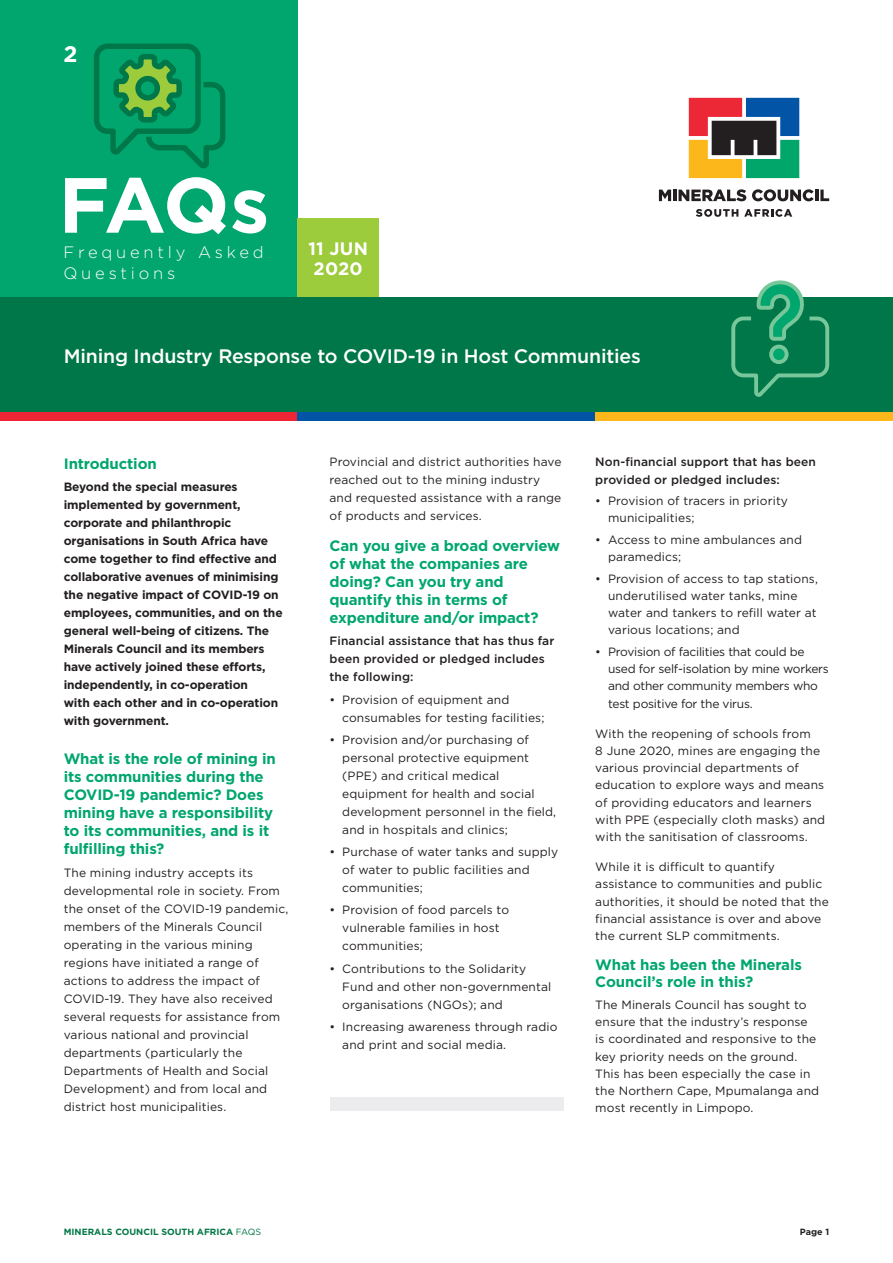
<style>
.page{position:relative;width:893px;height:1263px;background:#fff}
.page>*{position:absolute;margin:0;border:0;box-sizing:border-box;transform-origin:0 0}
.Table_headings{font:700 78px "Gotham";color:#fff}
.Table_headings-2{font:700 22.5px "Gotham";color:#fff}
.Heading_2_2017{font:500 19.5px "Gotham";letter-spacing:-.01em;color:#fff}
.Intro_copy_2017{font:700 18px/19.5px "Gotham";letter-spacing:.01em;color:#fff}
.Intro_copy_2017-2{font:300 16.5px/21px "Gotham";letter-spacing:.23em;color:#fff}
.Body_Copy_2017{font:700 15px/18px "Gotham";letter-spacing:-.01em;color:#00a66e}
.Body_Copy_2017-2{font:12px/18px "Gotham";letter-spacing:.01em;color:#231f20}
.Body_Copy_2017-3{font:700 12px/18px "Gotham";letter-spacing:-.01em;color:#231f20}
.Body_Copy_2017-4{font:500 12px/18px "Gotham";letter-spacing:.01em;color:#231f20}
.Body_Copy_2017-5{font:12px/17.2px "Gotham";letter-spacing:-.02em;color:#231f20}
.t1{font:700 9px "Gotham";color:#007748}
.t2{font:700 9px "Gotham";color:#231f20}
.s1{font-weight:400}
</style>
<div class="page">
<div style="left:0;top:0;width:298px;height:298px;background:#00a66e"></div>
<div style="left:298px;top:218px;width:81px;height:80px;background:#9ccb3b"></div>
<div style="left:0;top:298px;width:893px;height:114px;background:#007748"></div>
<svg style="left:689px;top:98px;width:110px;height:80px;background:#797461"></svg>
<svg style="left:659px;top:189px;width:87px;height:12px"></svg>
<svg style="left:752px;top:189px;width:77px;height:12px"></svg>
<svg style="left:696px;top:209px;width:42px;height:8px"></svg>
<svg style="left:744px;top:209px;width:48px;height:8px"></svg>
<div style="left:0;top:412px;width:298px;height:9px;background:#ee2534"></div>
<div style="left:298px;top:412px;width:297px;height:9px;background:#0154a6"></div>
<div style="left:595px;top:412px;width:298px;height:9px;background:#fcb81b"></div>
<svg style="left:94px;top:43px;width:132px;height:126px"></svg>
<svg style="left:138px;top:79px;width:19px;height:19px"></svg>
<div style="left:135px;top:76px;width:25px;height:25px;border:5px solid #007748;border-radius:50%"></div>
<svg style="left:729px;top:280px;width:102px;height:117px"></svg>
<div style="left:330px;top:1097px;width:233px;height:13px;background:#ececee"></div>
<p class="Table_headings-2" style="left:63px;top:39px;width:16px">2</p>
<p class="Table_headings" style="left:58px;top:153px;width:212px">FAQs</p>
<p class="Intro_copy_2017-2" style="left:63px;top:241px;width:202px">Frequently Asked<br>Questions</p>
<p class="Intro_copy_2017" style="left:308px;top:239px;width:61px">11 JUN<br>2020</p>
<p class="Heading_2_2017" style="left:64px;top:343px;width:579px">Mining Industry Response to COVID-19 in Host Communities</p>
<p class="Body_Copy_2017" style="left:64px;top:454px;width:95px">Introduction</p>
<p class="Body_Copy_2017-3" style="left:64px;top:478px;width:220px">Beyond the special measures implemented by government, corporate and philanthropic organisations in South Africa have come together to find effective and collaborative avenues of minimising the negative impact of COVID-19 on employees, communities, and on the general well-being of citizens. The<br>Minerals Council and its members have actively joined these efforts, independently, in co-operation<br>with each other and in co-operation with government.</p>
<p class="Body_Copy_2017" style="left:64px;top:750px;width:214px">What is the role of mining in its communities during the<br>COVID-19 pandemic? Does mining have a responsibility to its communities, and is it fulfilling this?</p>
<p class="Body_Copy_2017-2" style="left:64px;top:863px;width:226px">The mining industry accepts its developmental role in society. From the onset of the COVID-19 pandemic, members of the Minerals Council operating in the various mining regions have initiated a range of actions to address the impact of COVID-19. They have also received several requests for assistance from various national and provincial departments (particularly the Departments of Health and Social Development) and from local and district host municipalities.</p>
<p class="Body_Copy_2017-2" style="left:330px;top:453px;width:233px">Provincial and district authorities have reached out to the mining industry and requested assistance with a range of products and services.</p>
<p class="Body_Copy_2017" style="left:330px;top:537px;width:232px">Can you give a broad overview of what the companies are doing? Can you try and quantify this in terms of expenditure and/or impact?</p>
<p class="Body_Copy_2017-4" style="left:330px;top:632px;width:226px">Financial assistance that has thus far been provided or pledged includes the following:</p>
<p class="Body_Copy_2017-2" style="left:342px;top:690px;width:204px;text-indent:-13px">• Provision of equipment and consumables for testing facilities;</p>
<p class="Body_Copy_2017-2" style="left:342px;top:730px;width:215px;text-indent:-13px">• Provision and/or purchasing of personal protective equipment (PPE) and critical medical equipment for health and social development personnel in the field, and in hospitals and clinics;</p>
<p class="Body_Copy_2017-2" style="left:342px;top:843px;width:217px;text-indent:-13px">• Purchase of water tanks and supply of water to public facilities and communities;</p>
<p class="Body_Copy_2017-2" style="left:342px;top:901px;width:168px;text-indent:-13px">• Provision of food parcels to vulnerable families in host communities;</p>
<p class="Body_Copy_2017-2" style="left:342px;top:959px;width:210px;text-indent:-13px">• Contributions to the Solidarity<br>Fund and other non-governmental organisations (NGOs); and</p>
<p class="Body_Copy_2017-2" style="left:342px;top:1017px;width:217px;text-indent:-13px">• Increasing awareness through radio and print and social media.</p>
<p class="Body_Copy_2017-4" style="left:595px;top:453px;width:222px;line-height:17.2px">Non-financial support that has been provided or pledged includes:</p>
<p class="Body_Copy_2017-2" style="left:608px;top:492px;width:181px;line-height:17.2px;text-indent:-13px">• Provision of tracers in priority municipalities;</p>
<p class="Body_Copy_2017-2" style="left:608px;top:531px;width:195px;line-height:17.2px;text-indent:-13px">• Access to mine ambulances and paramedics;</p>
<p class="Body_Copy_2017-2" style="left:608px;top:569px;width:211px;line-height:17.2px;text-indent:-13px">• Provision of access to tap stations, underutilised water tanks, mine water and tankers to refill water at various locations; and</p>
<p class="Body_Copy_2017-5" style="left:608px;top:643px;width:222px;text-indent:-13px">• Provision of facilities that could be used for self-isolation by mine workers and other community members who test positive for the virus.</p>
<p class="Body_Copy_2017-2" style="left:595px;top:724px;width:231px;line-height:17.2px">With the reopening of schools from<br>8 June 2020, mines are engaging the various provincial departments of education to explore ways and means of providing educators and learners with PPE (especially cloth masks) and with the sanitisation of classrooms.</p>
<p class="Body_Copy_2017-2" style="left:595px;top:858px;width:235px;line-height:17.2px">While it is difficult to quantify assistance to communities and public authorities, it should be noted that the financial assistance is over and above the current SLP commitments.</p>
<p class="Body_Copy_2017" style="left:595px;top:956px;width:208px;line-height:17.2px">What has been the Minerals<br>Council’s role in this?</p>
<p class="Body_Copy_2017-2" style="left:595px;top:996px;width:225px;line-height:17.2px">The Minerals Council has sought to ensure that the industry’s response is coordinated and responsive to the key priority needs on the ground.<br>This has been especially the case in the Northern Cape, Mpumalanga and most recently in Limpopo.</p>
<p class="t1" style="left:64px;top:1225px;width:199px">MINERALS COUNCIL SOUTH AFRICA <span class="s1">FAQS</span></p>
<p class="t2" style="left:800px;top:1225px;width:31px">Page 1</p>
</div>
